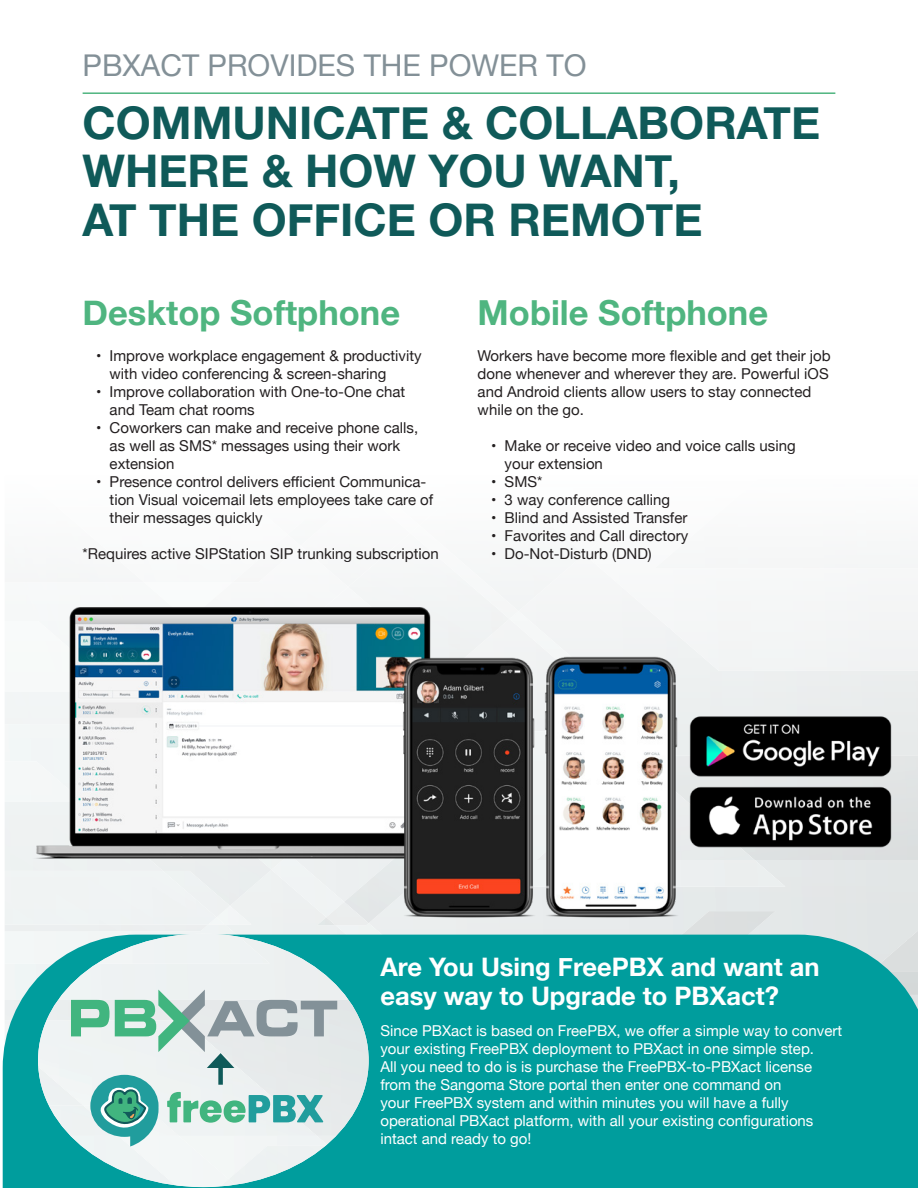
<style>
.page{position:relative;width:918px;height:1188px;background:#fff}
.page>*{position:absolute;margin:0;border:0;box-sizing:border-box;transform-origin:0 0}
.t1{font:700 45px/49.5px "Helvetica Neue";color:#0f5a59}
.t2{font:700 34.5px "Helvetica Neue";color:#4fb580}
.t3{font:30px "Helvetica Neue";color:#839097}
.t4{font:700 25.5px/28.5px "Helvetica Neue";color:#fff}
.t5{font:15px/18px "Helvetica Neue";color:#231f20}
.t6{font:15px/18px "Helvetica Neue";color:#fff}
</style>
<div class="page">
<div style="left:689px;top:671px;width:229px;height:11px;background:#eceeef"></div>
<img style="left:612px;top:911px;width:163px;height:24px">
<div style="left:785px;top:755px;width:133px;height:105px;background:#dde1e1"></div>
<div style="left:5px;top:890px;width:170px;height:34px;background:#eff3f4"></div>
<div style="left:689px;top:855px;width:96px;height:32px;background:#ebeeee"></div>
<img style="left:326px;top:902px;width:43px;height:23px">
<div style="left:507px;top:504px;width:111px;height:143px;background:#f5f7f7"></div>
<hr style="left:83px;top:92px;width:752px;height:2px;background:#4fb580">
<img style="left:5px;top:520px;width:541px;height:370px">
<img style="left:689px;top:708px;width:213px;height:147px">
<img style="left:534px;top:647px;width:155px;height:279px">
<img style="left:392px;top:648px;width:154px;height:278px">
<div style="left:3px;top:935px;width:915px;height:253px;background:#009d9d"></div>
<img style="left:38px;top:956px;width:331px;height:44px">
<img style="left:328px;top:1136px;width:41px;height:10px">
<img style="left:38px;top:1000px;width:331px;height:136px">
<img style="left:229px;top:1136px;width:99px;height:10px">
<div style="left:38px;top:1020px;width:279px;height:116px;background:#eef2f2"></div>
<img style="left:229px;top:1146px;width:140px;height:41px">
<img style="left:38px;top:934px;width:232px;height:29px">
<img style="left:38px;top:1136px;width:80px;height:51px">
<img style="left:38px;top:1106px;width:52px;height:30px">
<img style="left:118px;top:1136px;width:111px;height:51px">
<img style="left:216px;top:1179px;width:25px;height:8px">
<img style="left:175px;top:934px;width:194px;height:22px">
<svg style="left:167px;top:1092px;width:156px;height:31px"></svg>
<svg style="left:90px;top:1075px;width:69px;height:72px"></svg>
<div style="left:218px;top:1062px;width:5px;height:23px;background:#0f5a59"></div>
<svg style="left:71px;top:990px;width:266px;height:78px"></svg>
<p class="t3" style="left:83px;top:44px;width:505px">PBXACT PROVIDES THE POWER TO</p>
<p class="t1" style="left:83px;top:99px;width:739px">COMMUNICATE &amp; COLLABORATE</p>
<p class="t1" style="left:83px;top:147px;width:622px">WHERE &amp; HOW YOU WANT,<br>AT THE OFFICE OR REMOTE</p>
<p class="t2" style="left:83px;top:286px;width:319px">Desktop Softphone</p>
<p class="t5" style="left:110px;top:348px;width:314px;text-indent:-14px">• Improve workplace engagement &amp; productivity with video conferencing &amp; screen-sharing</p>
<p class="t5" style="left:110px;top:384px;width:297px;text-indent:-14px">• Improve collaboration with One-to-One chat and Team chat rooms</p>
<p class="t5" style="left:110px;top:420px;width:310px;text-indent:-14px">• Coworkers can make and receive phone calls, as well as SMS* messages using their work extension</p>
<p class="t5" style="left:110px;top:474px;width:325px;text-indent:-14px">• Presence control delivers efficient Communica&shy;tion Visual voicemail lets employees take care of their messages quickly</p>
<p class="t5" style="left:83px;top:546px;width:358px">*Requires active SIPStation SIP trunking subscription</p>
<p class="t2" style="left:478px;top:286px;width:292px">Mobile Softphone</p>
<p class="t5" style="left:478px;top:348px;width:355px">Workers have become more flexible and get their job done whenever and wherever they are. Powerful iOS and Android clients allow users to stay connected while on the go.</p>
<p class="t5" style="left:505px;top:438px;width:293px;text-indent:-14px">• Make or receive video and voice calls using your extension</p>
<p class="t5" style="left:491px;top:474px;width:53px">• SMS*</p>
<p class="t5" style="left:491px;top:492px;width:181px">• 3 way conference calling</p>
<p class="t5" style="left:491px;top:510px;width:198px">• Blind and Assisted Transfer</p>
<p class="t5" style="left:491px;top:528px;width:199px">• Favorites and Call directory</p>
<p class="t5" style="left:491px;top:546px;width:162px">• Do-Not-Disturb (DND)</p>
<p class="t4" style="left:380px;top:953px;width:441px">Are You Using FreePBX and want an easy way to Upgrade to PBXact?</p>
<p class="t6" style="left:380px;top:1023px;width:463px">Since PBXact is based on FreePBX, we offer a simple way to convert your existing FreePBX deployment to PBXact in one simple step.<br>All you need to do is is purchase the FreePBX-to-PBXact license from the Sangoma Store portal then enter one command on<br>your FreePBX system and within minutes you will have a fully operational PBXact platform, with all your existing configurations intact and ready to go!</p>
</div>
